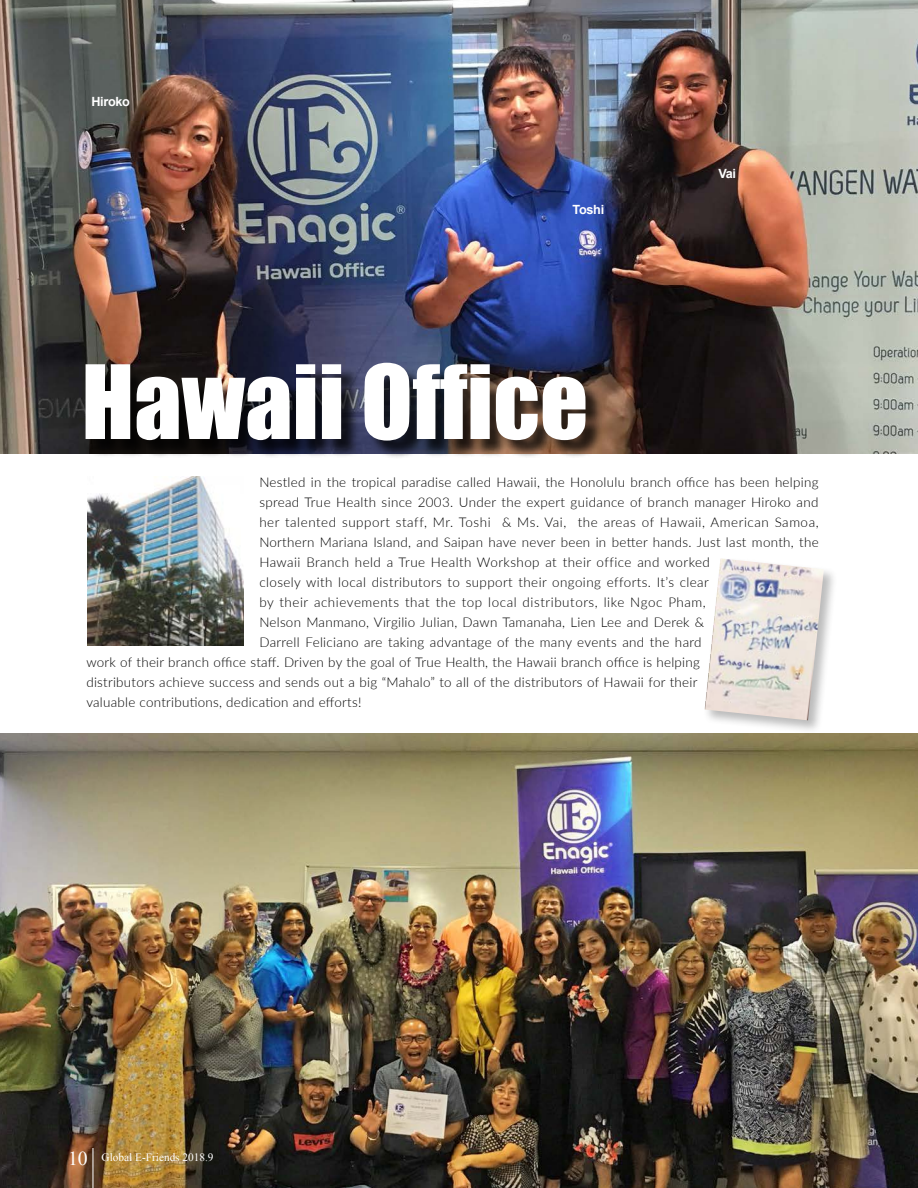
<style>
.page{position:relative;width:918px;height:1188px;background:#fff}
.page>*{position:absolute;margin:0;border:0;box-sizing:border-box;transform-origin:0 0}
.t1{font:94.5px "Impact";color:#fff}
.t2{font:300 13.35px "Lato";letter-spacing:.02em;color:#000}
.t3{font:300 13.35px "Lato";letter-spacing:.04em;color:#000}
.t4{font:700 12.75px "Arial";letter-spacing:-.025em;color:#fff}
.t5{font:11.25px "Times New Roman";color:#fff}
.s1{font-size:19.8px}
</style>
<div class="page">
<img style="left:0;top:0;width:918px;height:454px">
<div style="left:88px;top:365px;width:516px;height:94px;background:#000;opacity:.75"></div>
<img style="left:0;top:733px;width:918px;height:455px">
<img style="left:87px;top:477px;width:156px;height:168px">
<div style="left:703px;top:557px;width:135px;height:177px;background:#000;opacity:.27"></div>
<img style="left:705px;top:558px;width:119px;height:162px">
<hr style="left:92px;top:1148px;width:1px;height:40px;background:#fff">
<p class="t4" style="left:91px;top:93px;width:40px">Hiroko</p>
<p class="t4" style="left:573px;top:201px;width:33px">Toshi</p>
<h1 class="t1" style="left:82px;top:329px;width:508px">Hawaii Office</h1>
<p class="t4" style="left:718px;top:165px;width:19px">Vai</p>
<p class="t2" style="left:259px;top:473px;width:561px">Nestled in the tropical paradise called Hawaii, the Honolulu branch office has been helping</p>
<p class="t2" style="left:259px;top:493px;width:561px">spread True Health since 2003. Under the expert guidance of branch manager Hiroko and</p>
<p class="t3" style="left:259px;top:513px;width:561px">her talented support staff, Mr. Toshi &amp; Ms. Vai, the areas of Hawaii, American Samoa,</p>
<p class="t2" style="left:259px;top:533px;width:561px">Northern Mariana Island, and Saipan have never been in better hands. Just last month, the</p>
<p class="t2" style="left:259px;top:553px;width:452px">Hawaii Branch held a True Health Workshop at their office and worked</p>
<p class="t2" style="left:259px;top:573px;width:451px">closely with local distributors to support their ongoing efforts. It’s clear</p>
<p class="t3" style="left:259px;top:593px;width:448px">by their achievements that the top local distributors, like Ngoc Pham,</p>
<p class="t2" style="left:259px;top:613px;width:446px">Nelson Manmano, Virgilio Julian, Dawn Tamanaha, Lien Lee and Derek &amp;</p>
<p class="t2" style="left:259px;top:633px;width:444px">Darrell Feliciano are taking advantage of the many events and the hard</p>
<p class="t2" style="left:86px;top:653px;width:615px">work of their branch office staff. Driven by the goal of True Health, the Hawaii branch office is helping</p>
<p class="t2" style="left:86px;top:673px;width:613px">distributors achieve success and sends out a big “Mahalo” to all of the distributors of Hawaii for their</p>
<p class="t2" style="left:86px;top:693px;width:277px">valuable contributions, dedication and efforts!</p>
<p class="t5" style="left:68px;top:1149px;width:147px"><span class="s1">10</span> Global E-Friends 2018.9</p>
</div>
